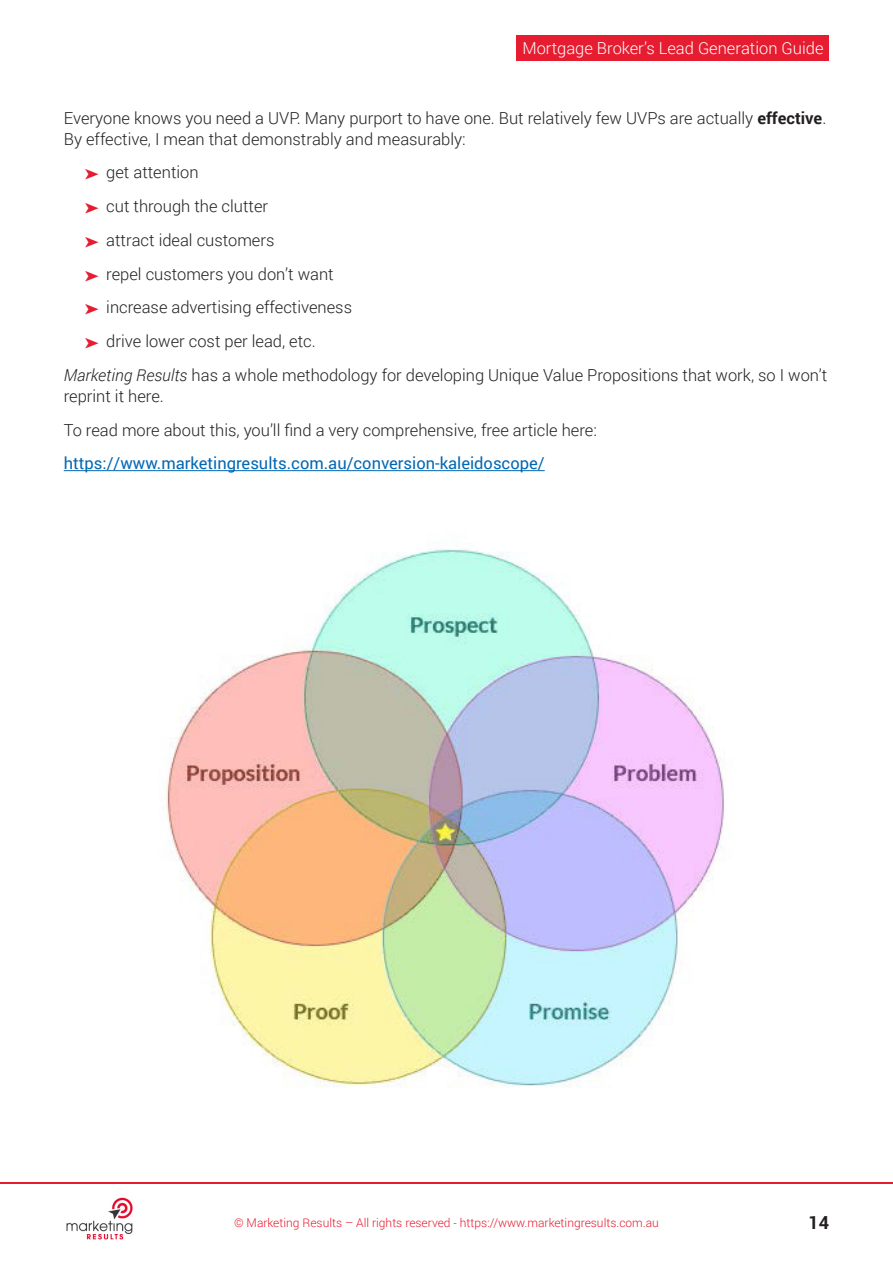
<style>
.page{position:relative;width:893px;height:1263px;background:#fff}
.page>*{position:absolute;margin:0;border:0;box-sizing:border-box;transform-origin:0 0}
.t1{font:700 18px "Roboto";color:#231f20}
.Body{font:300 16.5px/21px "Roboto";color:#231f20}
.Body-2{font:16.5px "Roboto";color:#0167b4}
.t2{font:300 16.5px "Roboto";color:#fff}
.t3{font:300 12px "Roboto";color:#e61c30}
.s1{font-weight:700}
.s2{font-style:italic}
</style>
<div class="page">
<img style="left:66px;top:1197px;width:67px;height:43px">
<hr style="left:0;top:1182px;width:893px;height:1px;background:#e61c30">
<div style="left:517px;top:35px;width:312px;height:25px;background:#e61c30"></div>
<hr style="left:64px;top:470px;width:481px;height:1px;background:#0167b4">
<img style="left:166px;top:544px;width:558px;height:544px">
<p class="t2" style="left:522px;top:36px;width:303px">Mortgage Broker’s Lead Generation Guide</p>
<p class="Body" style="left:64px;top:107px;width:764px">Everyone knows you need a UVP. Many purport to have one. But relatively few UVPs are actually <span class="s1">effective</span>.<br>By effective, I mean that demonstrably and measurably:</p>
<p class="Body" style="left:106px;top:161px;width:94px">get attention</p>
<p class="Body" style="left:106px;top:195px;width:163px">cut through the clutter</p>
<p class="Body" style="left:106px;top:229px;width:170px">attract ideal customers</p>
<p class="Body" style="left:106px;top:263px;width:229px">repel customers you don’t want</p>
<p class="Body" style="left:106px;top:296px;width:247px">increase advertising effectiveness</p>
<p class="Body" style="left:106px;top:330px;width:211px">drive lower cost per lead, etc.</p>
<p class="Body" style="left:64px;top:364px;width:765px"><span class="s2">Marketing Results</span> has a whole methodology for developing Unique Value Propositions that work, so I won’t reprint it here.</p>
<p class="Body" style="left:64px;top:419px;width:535px">To read more about this, you’ll find a very comprehensive, free article here:</p>
<p class="Body-2" style="left:64px;top:452px;width:482px">https://www.marketingresults.com.au/conversion-kaleidoscope/</p>
<p class="t3" style="left:234px;top:1214px;width:426px">© Marketing Results – All rights reserved - https://www.marketingresults.com.au</p>
<p class="t1" style="left:808px;top:1209px;width:22px">14</p>
</div>
